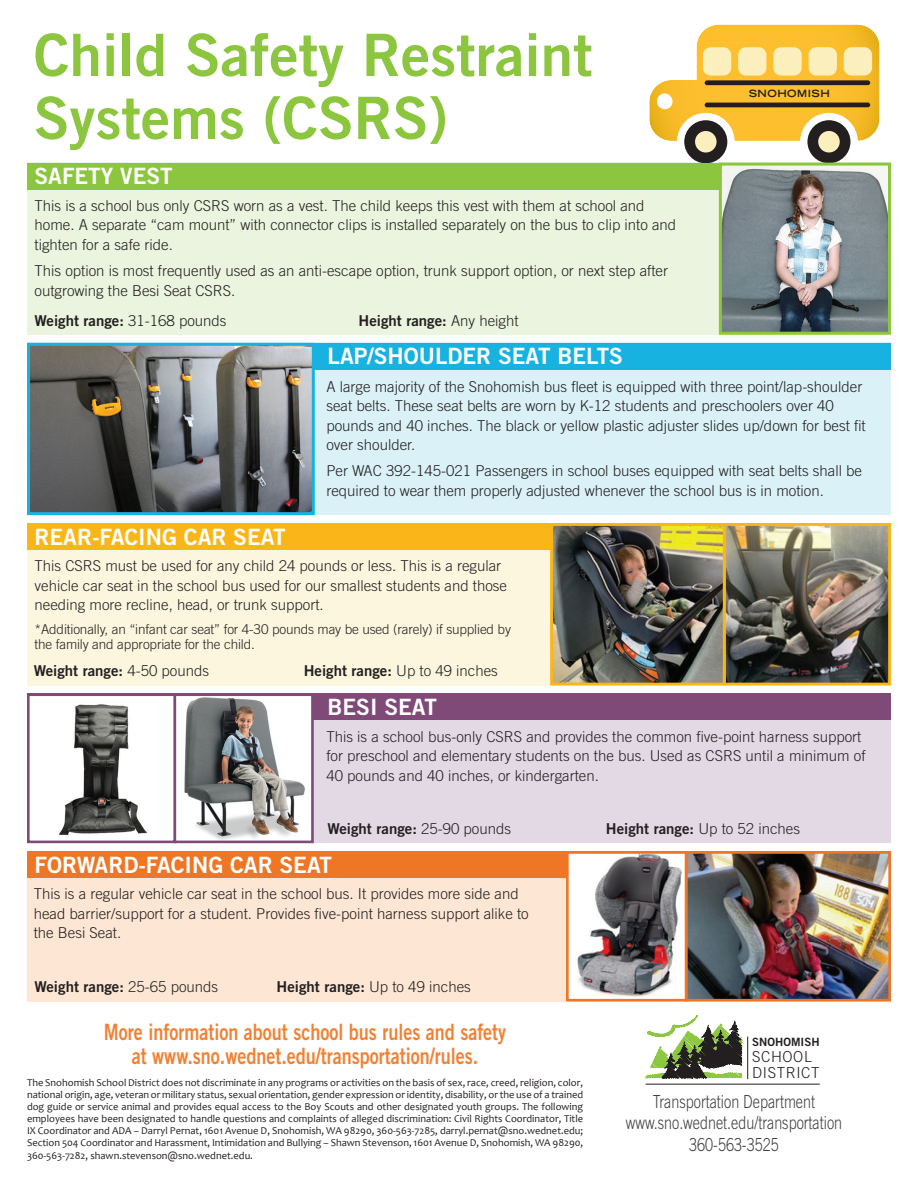
<style>
.page{position:relative;width:918px;height:1188px;background:#fff}
.page>*{position:absolute;margin:0;border:0;box-sizing:border-box;transform-origin:0 0}
.t1{font:58.5px/63px "Trade Gothic LT Std Bd 2";color:#8bc63e}
.t2{font:22.5px/24px "Trade Gothic LT Std Bd 2";color:#f08235;text-align:center;scale:.8 1}
.t3{font:22.5px "Trade Gothic LT Std Bd 2";color:#fff}
.t4{font:300 18px/21.6px "Trade Gothic LT Std";color:#3e3e3f;text-align:center;scale:.8 1}
.t5{font:300 15.15px/16.5px "Trade Gothic LT Std";letter-spacing:.04em;color:#231f20}
.t6{font:300 15px/19.5px "Trade Gothic LT Std";color:#231f20}
.t7{font:15px "Trade Gothic LT Std Bd 2";color:#231f20}
.t8{font:300 13.5px/15px "Trade Gothic LT Std";letter-spacing:-.01em;color:#231f20}
.t9{font:11.4px "Trade Gothic LT Std Bd 2";letter-spacing:.005em;color:#231f20}
.t10{font:10.5px/12px "Candara";color:#231f20;text-align:justify}
.t11{font:700 expanded 10.05px "Trade Gothic LT Std";letter-spacing:.05em;color:#231f20}
.s1{font-family:"Trade Gothic LT Std";font-weight:300}
</style>
<div class="page">
<div style="left:27px;top:523px;width:864px;height:162px;background:#fdf6df"></div>
<div style="left:27px;top:851px;width:864px;height:151px;background:#fde7d4"></div>
<div style="left:27px;top:693px;width:864px;height:150px;background:#e3d9e4"></div>
<div style="left:27px;top:343px;width:864px;height:172px;background:#daf1f8"></div>
<div style="left:27px;top:163px;width:864px;height:172px;background:#ebf4de"></div>
<svg style="left:645px;top:1015px;width:99px;height:64px"></svg>
<hr style="left:646px;top:1084px;width:174px;height:1px;background:#231f20">
<hr style="left:747px;top:1037px;width:1px;height:42px;background:#231f20">
<svg style="left:649px;top:24px;width:231px;height:129px"></svg>
<div style="left:705px;top:80px;width:165px;height:5px;background:#231f20;border-radius:2px"></div>
<hr style="left:705px;top:103px;width:165px;height:4px;background:#231f20;border-radius:2px">
<div style="left:684px;top:120px;width:43px;height:43px;background:#231f20;border-radius:50%"></div>
<div style="left:695px;top:131px;width:22px;height:22px;background:#fbf0bd;border-radius:50%"></div>
<div style="left:807px;top:120px;width:43px;height:43px;background:#231f20;border-radius:50%"></div>
<div style="left:818px;top:131px;width:22px;height:22px;background:#fbf0bd;border-radius:50%"></div>
<div style="left:657px;top:94px;width:16px;height:15px;background:#fff;border-radius:50%"></div>
<div style="left:27px;top:163px;width:864px;height:27px;background:#8bc63e"></div>
<div style="left:27px;top:343px;width:864px;height:27px;background:#18b2e1"></div>
<div style="left:27px;top:523px;width:864px;height:27px;background:#fab618"></div>
<div style="left:27px;top:693px;width:864px;height:27px;background:#7f4a77"></div>
<div style="left:27px;top:851px;width:864px;height:27px;background:#ee7625"></div>
<img style="left:723px;top:167px;width:164px;height:164px">
<div style="left:719px;top:163px;width:172px;height:172px;border:3px solid #8bc63e"></div>
<img style="left:31px;top:347px;width:280px;height:164px">
<div style="left:27px;top:343px;width:288px;height:172px;border:3px solid #18b2e1"></div>
<img style="left:554px;top:527px;width:333px;height:154px">
<div style="left:723px;top:523px;width:168px;height:162px;border:3px solid #fab618"></div>
<div style="left:550px;top:523px;width:176px;height:162px;border:3px solid #fab618"></div>
<img style="left:31px;top:697px;width:279px;height:142px">
<div style="left:174px;top:693px;width:140px;height:150px;border:3px solid #7f4a77"></div>
<div style="left:27px;top:693px;width:149px;height:150px;border:3px solid #7f4a77"></div>
<img style="left:570px;top:855px;width:317px;height:143px">
<div style="left:685px;top:851px;width:206px;height:151px;border:3px solid #ee7625"></div>
<div style="left:566px;top:851px;width:121px;height:151px;border:3px solid #ee7625"></div>
<h1 class="t1" style="left:34px;top:23px;width:560px">Child Safety Restraint<br>Systems (CSRS)</h1>
<h2 class="t3" style="left:35px;top:162px;width:140px">SAFETY VEST</h2>
<p class="t6" style="left:35px;top:196px;width:643px">This is a school bus only CSRS worn as a vest. The child keeps this vest with them at school and home. A separate “cam mount” with connector clips is installed separately on the bus to clip into and tighten for a safe ride.</p>
<p class="t6" style="left:35px;top:261px;width:635px">This option is most frequently used as an anti-escape option, trunk support option, or next step after outgrowing the Besi Seat CSRS.</p>
<p class="t7" style="left:35px;top:311px;width:193px">Weight range: <span class="s1">31-168 pounds</span></p>
<p class="t7" style="left:359px;top:311px;width:162px">Height range: <span class="s1">Any height</span></p>
<h2 class="t3" style="left:328px;top:342px;width:297px">LAP/SHOULDER SEAT BELTS</h2>
<p class="t11" style="left:749px;top:87px;width:83px">SNOHOMISH</p>
<h2 class="t3" style="left:35px;top:523px;width:253px">REAR-FACING CAR SEAT</h2>
<p class="t6" style="left:326px;top:376px;width:541px">A large majority of the Snohomish bus fleet is equipped with three point/lap-shoulder seat belts. These seat belts are worn by K-12 students and preschoolers over 40 pounds and 40 inches. The black or yellow plastic adjuster slides up/down for best fit over shoulder.</p>
<p class="t6" style="left:326px;top:461px;width:537px">Per WAC 392-145-021 Passengers in school buses equipped with seat belts shall be required to wear them properly adjusted whenever the school bus is in motion.</p>
<p class="t6" style="left:35px;top:556px;width:474px">This CSRS must be used for any child 24 pounds or less. This is a regular vehicle car seat in the school bus used for our smallest students and those needing more recline, head, or trunk support.</p>
<p class="t8" style="left:35px;top:622px;width:478px">*Additionally, an “infant car seat” for 4-30 pounds may be used (rarely) if supplied by the family and appropriate for the child.</p>
<p class="t7" style="left:34px;top:662px;width:177px">Weight range: <span class="s1">4-50 pounds</span></p>
<p class="t7" style="left:304px;top:662px;width:196px">Height range: <span class="s1">Up to 49 inches</span></p>
<h2 class="t3" style="left:328px;top:693px;width:111px">BESI SEAT</h2>
<p class="t6" style="left:326px;top:727px;width:541px">This is a school bus-only CSRS and provides the common five-point harness support for preschool and elementary students on the bus. Used as CSRS until a minimum of<br>40 pounds and 40 inches, or kindergarten.</p>
<p class="t7" style="left:328px;top:820px;width:185px">Weight range: <span class="s1">25-90 pounds</span></p>
<h2 class="t3" style="left:35px;top:851px;width:299px">FORWARD-FACING CAR SEAT</h2>
<p class="t6" style="left:34px;top:884px;width:497px">This is a regular vehicle car seat in the school bus. It provides more side and head barrier/support for a student. Provides five-point harness support alike to the Besi Seat.</p>
<p class="t7" style="left:35px;top:978px;width:185px">Weight range: <span class="s1">25-65 pounds</span></p>
<p class="t7" style="left:277px;top:978px;width:196px">Height range: <span class="s1">Up to 49 inches</span></p>
<h2 class="t2" style="left:104px;top:1019px;width:505px">More information about school bus rules and safety at www.sno.wednet.edu/transportation/rules.</h2>
<p class="t10" style="left:27px;top:1077px;width:558px">The Snohomish School District does not discriminate in any programs or activities on the basis of sex, race, creed, religion, color, national origin, age, veteran or military status, sexual orientation, gender expression or identity, disability, or the use of a trained dog guide or service animal and provides equal access to the Boy Scouts and other designated youth groups. The following employees have been designated to handle questions and complaints of alleged discrimination: Civil Rights Coordinator, Title IX Coordinator and ADA – Darryl Pernat, 1601 Avenue D, Snohomish, WA 98290, 360-563-7285, darryl.pernat@sno.wednet.edu; Section 504 Coordinator and Harassment, Intimidation and Bullying – Shawn Stevenson, 1601 Avenue D, Snohomish, WA 98290, 360-563-7282, shawn.stevenson@sno.wednet.edu.</p>
<p class="t7" style="left:606px;top:820px;width:196px">Height range: <span class="s1">Up to 52 inches</span></p>
<p class="t9" style="left:752px;top:1034px;width:69px">SNOHOMISH</p>
<p class="t5" style="left:752px;top:1048px;width:69px">SCHOOL<br>DISTRICT</p>
<p class="t4" style="left:626px;top:1090px;width:272px">Transportation Department www.sno.wednet.edu/transportation<br>360-563-3525</p>
</div>
